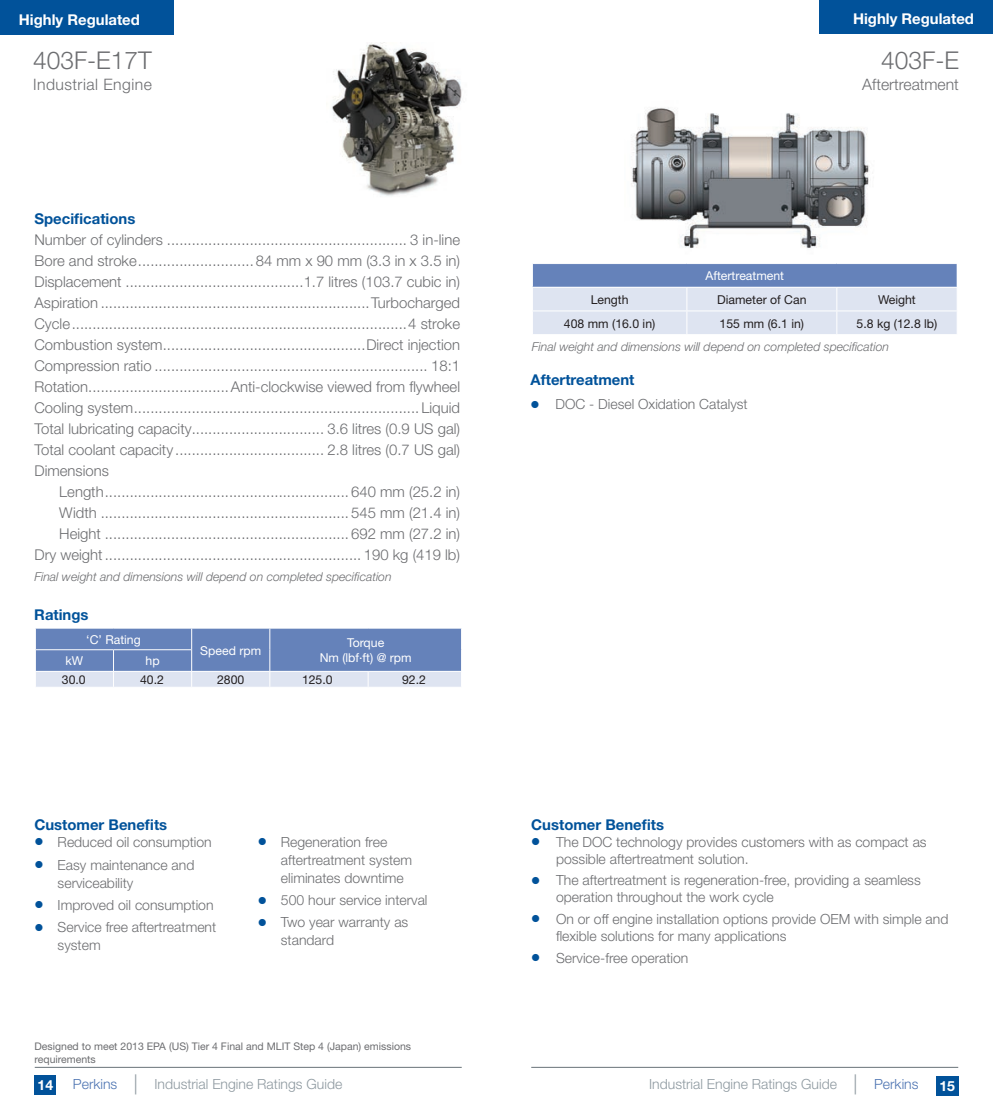
<style>
.page{position:relative;width:993px;height:1117px;background:#fff}
.page>*{position:absolute;margin:0;border:0;box-sizing:border-box;transform-origin:0 0}
.t1{font:300 24.5px "Helvetica Neue";color:#6c6d70}
.t2{font:300 15.75px "Helvetica Neue";letter-spacing:.03em;color:#6c6d70}
.t3{font:300 15.75px "Helvetica Neue";color:#6c6d70}
.t4{font:300 14.88px/21px "Helvetica Neue";color:#6c6d70;text-align:justify}
.t5{font:700 14.88px "Helvetica Neue";color:#01529a}
.t6{font:700 14.88px "Helvetica Neue";color:#fff}
.t7{font:300 14px/17.8px "Helvetica Neue";color:#6c6d70}
.t8{font:300 14px "Helvetica Neue";color:#8e99a0}
.t9{font:700 14px "Helvetica Neue";color:#fff}
.t10{font:italic 300 12.25px "Helvetica Neue";color:#6c6d70}
.t11{font:12.25px "Helvetica Neue";color:#231f20}
.t12{font:12.25px/15.8px "Helvetica Neue";color:#fff;text-align:center}
.t13{font:10.5px/12.6px "Helvetica Neue";color:#6c6d70}
.s1{color:#01529a}
.s2{color:#4d74b2}
.s3{font-weight:100;font-size:26.95px}
</style>
<div class="page">
<hr style="left:531px;top:1066px;width:426px;height:1px;background:#687379">
<div style="left:935px;top:1075px;width:22px;height:20px;background:#01529a"></div>
<hr style="left:35px;top:1066px;width:426px;height:1px;background:#687379">
<div style="left:35px;top:1074px;width:21px;height:20px;background:#01529a"></div>
<img style="left:332px;top:42px;width:130px;height:154px">
<img style="left:631px;top:108px;width:239px;height:141px">
<div style="left:819px;top:0;width:173px;height:34px;background:#01529a"></div>
<div style="left:0;top:0;width:174px;height:35px;background:#01529a"></div>
<svg style="left:35px;top:628px;width:427px;height:59px;background:#8aa0cb"></svg>
<hr style="left:35px;top:670px;width:78px;height:1px;background:#fff">
<hr style="left:113px;top:670px;width:79px;height:1px;background:#fff">
<hr style="left:270px;top:670px;width:98px;height:1px;background:#fff">
<hr style="left:368px;top:670px;width:94px;height:1px;background:#fff">
<svg style="left:532px;top:264px;width:425px;height:70px;background:#b7c4df"></svg>
<hr style="left:532px;top:287px;width:154px;height:1px;background:#fff">
<hr style="left:686px;top:287px;width:150px;height:1px;background:#fff">
<hr style="left:836px;top:287px;width:121px;height:1px;background:#fff">
<p class="t6" style="left:19px;top:10px;width:122px">Highly Regulated</p>
<p class="t6" style="left:852px;top:9px;width:122px">Highly Regulated</p>
<h1 class="t1" style="left:33px;top:45px;width:120px">403F-E17T</h1>
<p class="t2" style="left:33px;top:75px;width:120px">Industrial Engine</p>
<h1 class="t1" style="left:881px;top:45px;width:79px">403F-E</h1>
<p class="t3" style="left:862px;top:75px;width:98px">Aftertreatment</p>
<p class="t5" style="left:34px;top:209px;width:102px">Specifications</p>
<p class="t4" style="left:34px;top:229px;width:427px">Number of cylinders .......................................................... 3 in-line Bore and stroke............................84 mm x 90 mm (3.3 in x 3.5 in)<br>Displacement ...........................................1.7 litres (103.7 cubic in)<br>Aspiration .................................................................Turbocharged Cycle.................................................................................4 stroke Combustion system.................................................Direct injection Compression ratio .................................................................. 18:1<br>Rotation..................................Anti-clockwise viewed from flywheel Cooling system..................................................................... Liquid Total lubricating capacity................................ 3.6 litres (0.9 US gal)<br>Total coolant capacity .................................... 2.8 litres (0.7 US gal)<br>Dimensions</p>
<p class="t4" style="left:34px;top:481px;width:427px;text-align:right">Length........................................................... 640 mm (25.2 in)<br>Width ............................................................ 545 mm (21.4 in)<br>Height ........................................................... 692 mm (27.2 in)<br>Dry weight .............................................................. 190 kg (419 lb)</p>
<p class="t10" style="left:34px;top:569px;width:358px">Final weight and dimensions will depend on completed specification</p>
<p class="t5" style="left:34px;top:605px;width:56px">Ratings</p>
<p class="t12" style="left:86px;top:631px;width:56px">‘C’ Rating</p>
<p class="t12" style="left:200px;top:642px;width:62px">Speed rpm</p>
<p class="t12" style="left:319px;top:634px;width:93px">Torque<br>Nm (lbf.ft) @ rpm</p>
<p class="t12" style="left:66px;top:652px;width:19px">kW</p>
<p class="t12" style="left:145px;top:652px;width:16px">hp</p>
<p class="t11" style="left:62px;top:672px;width:25px">30.0</p>
<p class="t11" style="left:140px;top:672px;width:25px">40.2</p>
<p class="t11" style="left:217px;top:672px;width:29px">2800</p>
<p class="t11" style="left:302px;top:672px;width:32px">125.0</p>
<p class="t11" style="left:402px;top:672px;width:25px">92.2</p>
<p class="t5" style="left:34px;top:814px;width:134px">Customer Benefits</p>
<p class="t7" style="left:35px;top:832px;width:179px"><span class="s1">●</span> Reduced oil consumption</p>
<p class="t7" style="left:58px;top:855px;width:138px;text-indent:-23px"><span class="s1">●</span> Easy maintenance and serviceability</p>
<p class="t7" style="left:35px;top:895px;width:180px"><span class="s1">●</span> Improved oil consumption</p>
<p class="t7" style="left:58px;top:918px;width:160px;text-indent:-23px"><span class="s1">●</span> Service free aftertreatment system</p>
<p class="t7" style="left:281px;top:832px;width:133px;text-indent:-23px"><span class="s1">●</span> Regeneration free aftertreatment system eliminates downtime</p>
<p class="t7" style="left:258px;top:891px;width:171px"><span class="s1">●</span> 500 hour service interval</p>
<p class="t7" style="left:281px;top:912px;width:129px;text-indent:-23px"><span class="s1">●</span> Two year warranty as standard</p>
<p class="t13" style="left:34px;top:1039px;width:378px">Designed to meet 2013 EPA (US) Tier 4 Final and MLIT Step 4 (Japan) emissions requirements</p>
<p class="t12" style="left:705px;top:268px;width:80px">Aftertreatment</p>
<p class="t11" style="left:590px;top:292px;width:39px">Length</p>
<p class="t11" style="left:717px;top:292px;width:91px">Diameter of Can</p>
<p class="t11" style="left:877px;top:292px;width:39px">Weight</p>
<p class="t11" style="left:563px;top:316px;width:93px">408 mm (16.0 in)</p>
<p class="t11" style="left:719px;top:316px;width:86px">155 mm (6.1 in)</p>
<p class="t11" style="left:856px;top:316px;width:82px">5.8 kg (12.8 lb)</p>
<p class="t10" style="left:532px;top:339px;width:358px">Final weight and dimensions will depend on completed specification</p>
<p class="t5" style="left:530px;top:370px;width:105px">Aftertreatment</p>
<p class="t7" style="left:530px;top:395px;width:218px"><span class="s1">●</span> DOC - Diesel Oxidation Catalyst</p>
<p class="t5" style="left:531px;top:814px;width:134px">Customer Benefits</p>
<p class="t7" style="left:556px;top:832px;width:372px;line-height:16.8px;text-indent:-25px"><span class="s1">●</span> The DOC technology provides customers with as compact as possible aftertreatment solution.</p>
<p class="t7" style="left:556px;top:871px;width:366px;line-height:16.8px;text-indent:-25px"><span class="s1">●</span> The aftertreatment is regeneration-free, providing a seamless operation throughout the work cycle</p>
<p class="t7" style="left:556px;top:910px;width:394px;line-height:16.8px;text-indent:-25px"><span class="s1">●</span> On or off engine installation options provide OEM with simple and flexible solutions for many applications</p>
<p class="t7" style="left:531px;top:948px;width:159px"><span class="s1">●</span> Service-free operation</p>
<p class="t9" style="left:38px;top:1076px;width:17px">14</p>
<p class="t8" style="left:73px;top:1075px;width:271px"><span class="s2">Perkins</span> <span class="s3">|</span> Industrial Engine Ratings Guide</p>
<p class="t8" style="left:649px;top:1075px;width:271px">Industrial Engine Ratings Guide <span class="s3">|</span> <span class="s2">Perkins</span></p>
<p class="t9" style="left:939px;top:1076px;width:17px">15</p>
</div>
